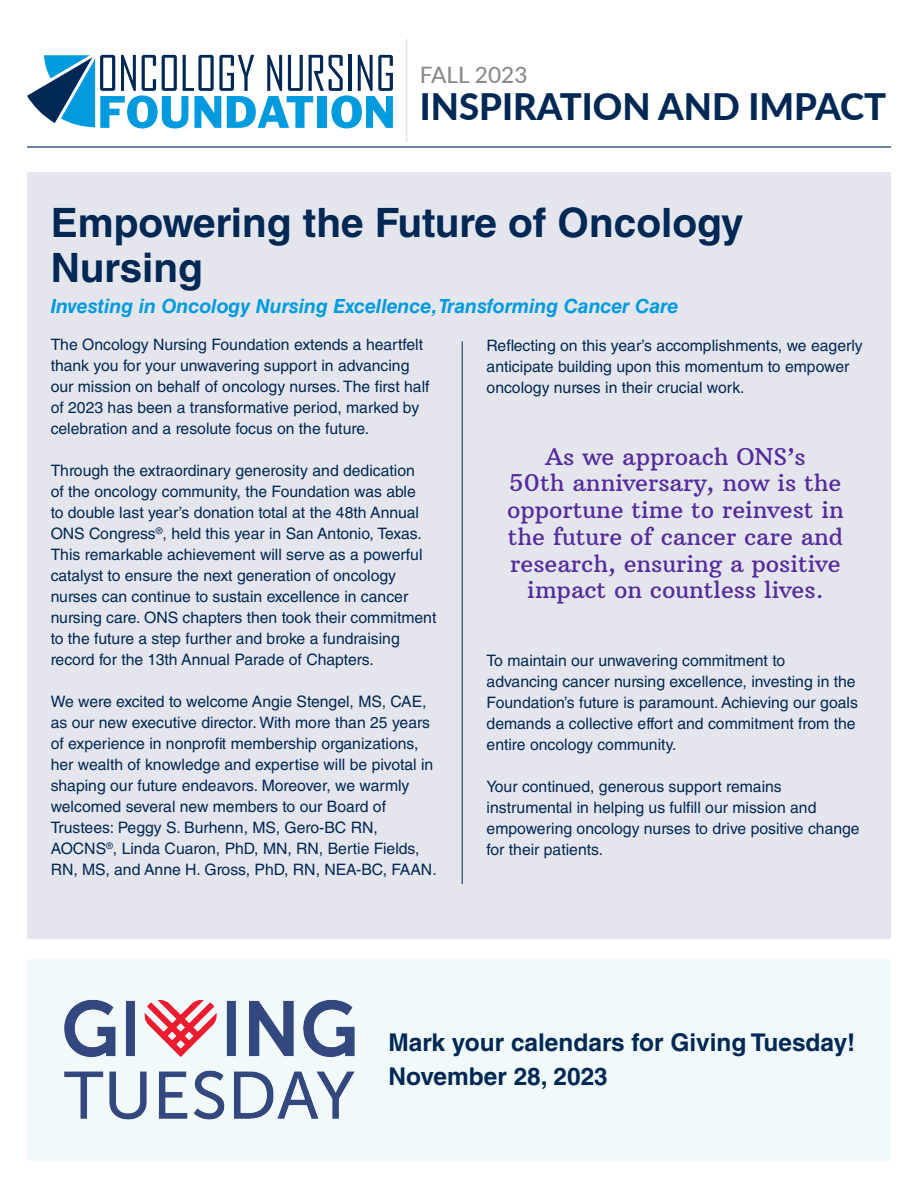
<style>
.page{position:relative;width:918px;height:1188px;background:#fff}
.page>*{position:absolute;margin:0;border:0;box-sizing:border-box;transform-origin:0 0}
.t1{font:700 40.5px/44.5px "Helvetica LT Std";color:#002855}
.t2{font:800 36.45px "Lato";color:#002855}
.t3{font:700 24.45px "Helvetica LT Std";color:#002855}
.t4{font:23.55px/26.7px "Arbutus Slab";color:#552b9d;text-align:center}
.t5{font:500 22.65px "Lato";color:#8a8b8d}
.t6{font:italic 700 19.5px "Helvetica LT Std";color:#009bde}
.t7{font:15.75px/21px "Helvetica LT Std";color:#002855}
</style>
<div class="page">
<div style="left:27px;top:173px;width:864px;height:766px;background:#e5e6ed"></div>
<hr style="left:27px;top:146px;width:864px;height:2px;background:#002855">
<hr style="left:462px;top:341px;width:1px;height:543px;background:#002855">
<hr style="left:406px;top:39px;width:1px;height:103px;background:#e5e6ed">
<svg style="left:27px;top:55px;width:366px;height:73px"></svg>
<div style="left:27px;top:959px;width:864px;height:201px;background:#f2f9fa"></div>
<img style="left:64px;top:999px;width:291px;height:121px">
<p class="t5" style="left:420px;top:59px;width:109px">FALL 2023</p>
<p class="t2" style="left:420px;top:79px;width:468px">INSPIRATION AND IMPACT</p>
<p class="t1" style="left:51px;top:200px;width:694px">Empowering the Future of Oncology<br>Nursing</p>
<p class="t6" style="left:51px;top:295px;width:629px">Investing in Oncology Nursing Excellence, Transforming Cancer Care</p>
<p class="t7" style="left:51px;top:334px;width:380px">The Oncology Nursing Foundation extends a heartfelt thank you for your unwavering support in advancing our mission on behalf of oncology nurses. The first half of 2023 has been a transformative period, marked by celebration and a resolute focus on the future.</p>
<p class="t7" style="left:51px;top:460px;width:387px">Through the extraordinary generosity and dedication<br>of the oncology community, the Foundation was able<br>to double last year’s donation total at the 48th Annual ONS Congress<sup>®</sup>, held this year in San Antonio, Texas.<br>This remarkable achievement will serve as a powerful catalyst to ensure the next generation of oncology nurses can continue to sustain excellence in cancer nursing care. ONS chapters then took their commitment to the future a step further and broke a fundraising record for the 13th Annual Parade of Chapters.</p>
<p class="t7" style="left:51px;top:691px;width:384px">We were excited to welcome Angie Stengel, MS, CAE, as our new executive director. With more than 25 years of experience in nonprofit membership organizations, her wealth of knowledge and expertise will be pivotal in</p>
<p class="t7" style="left:51px;top:775px;width:388px">shaping our future endeavors. Moreover, we warmly welcomed several new members to our Board of Trustees: Peggy S. Burhenn, MS, Gero-BC RN, AOCNS<sup>®</sup>, Linda Cuaron, PhD, MN, RN, Bertie Fields, RN, MS, and Anne H. Gross, PhD, RN, NEA-BC, FAAN.</p>
<p class="t7" style="left:487px;top:335px;width:378px">Reflecting on this year’s accomplishments, we eagerly anticipate building upon this momentum to empower oncology nurses in their crucial work.</p>
<p class="t4" style="left:545px;top:443px;width:262px">As we approach ONS’s</p>
<p class="t4" style="left:507px;top:470px;width:338px">50th anniversary, now is the opportune time to reinvest in the future of cancer care and research, ensuring a positive impact on countless lives.</p>
<p class="t7" style="left:487px;top:650px;width:373px">To maintain our unwavering commitment to advancing cancer nursing excellence, investing in the Foundation’s future is paramount. Achieving our goals demands a collective effort and commitment from the entire oncology community.</p>
<p class="t7" style="left:487px;top:776px;width:375px">Your continued, generous support remains instrumental in helping us fulfill our mission and empowering oncology nurses to drive positive change for their patients.</p>
<p class="t3" style="left:388px;top:1028px;width:468px">Mark your calendars for Giving Tuesday!</p>
<p class="t3" style="left:388px;top:1061px;width:221px">November 28, 2023</p>
</div>
